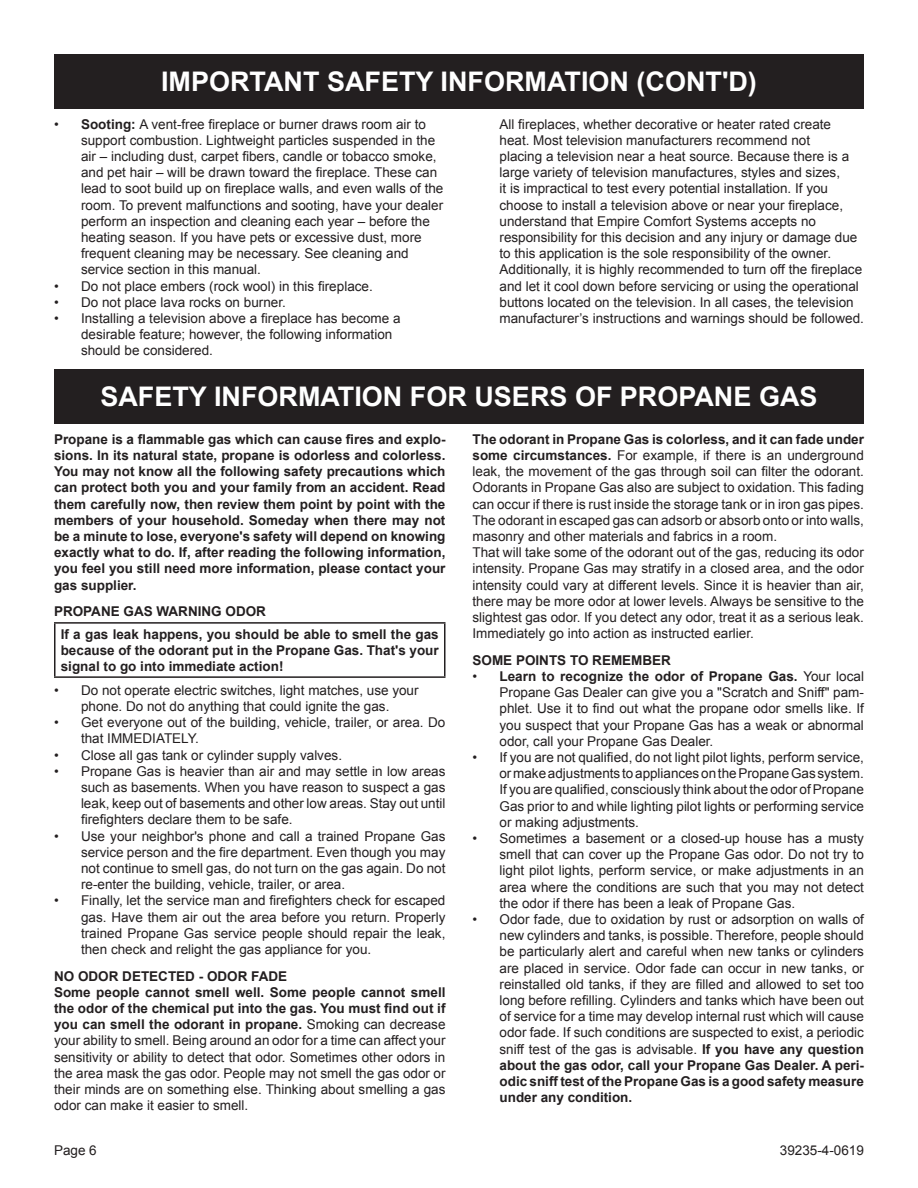
<style>
.page{position:relative;width:918px;height:1188px;background:#fff}
.page>*{position:absolute;margin:0;border:0;box-sizing:border-box;transform-origin:0 0}
.t1{font:700 27px "Arial";color:#fff}
.t2{font:13.5px/16.2px "Arial";color:#231f20;text-align:justify}
.t3{font:700 13.5px/16.2px "Arial";color:#231f20}
.s1{font-weight:700}
</style>
<div class="page">
<div style="left:54px;top:369px;width:810px;height:54px;background:#231f20"></div>
<hr style="left:54px;top:622px;width:392px;height:2px;background:#231f20">
<hr style="left:54px;top:624px;width:2px;height:52px;background:#231f20">
<hr style="left:444px;top:624px;width:2px;height:52px;background:#231f20">
<hr style="left:54px;top:676px;width:392px;height:2px;background:#231f20">
<div style="left:54px;top:54px;width:810px;height:54px;background:#231f20"></div>
<h1 class="t1" style="left:161px;top:63px;width:442px">IMPORTANT SAFETY INFORMATION</h1>
<h1 class="t1" style="left:637px;top:63px;width:29px">(CON</h1>
<h1 class="t1" style="left:706px;top:63px;width:53px">T'D)</h1>
<p class="t2" style="left:81px;top:116px;width:364px;text-align:left;text-indent:-27px">• <span class="s1">Sooting:</span> A vent-free fireplace or burner draws room air to support combustion. Lightweight particles suspended in the air – including dust, carpet fibers, candle or tobacco smoke, and pet hair – will be drawn toward the fireplace. These can lead to soot build up on fireplace walls, and even walls of the room. To prevent malfunctions and sooting, have your dealer perform an inspection and cleaning each year – before the heating season. If you have pets or excessive dust, more frequent cleaning may be necessary. See cleaning and service section in this manual.</p>
<p class="t2" style="left:54px;top:278px;width:320px">• Do not place embers (rock wool) in this fireplace.</p>
<p class="t2" style="left:54px;top:294px;width:233px">• Do not place lava rocks on burner.</p>
<p class="t2" style="left:81px;top:310px;width:321px;text-align:left;text-indent:-27px">• Installing a television above a fireplace has become a desirable feature; however, the following information should be considered.</p>
<p class="t2" style="left:500px;top:116px;width:366px;text-align:left">All fireplaces, whether decorative or heater rated create heat. Most television manufacturers recommend not<br>placing a television near a heat source. Because there is a large variety of television manufactures, styles and sizes,<br>it is impractical to test every potential installation. If you choose to install a television above or near your fireplace, understand that Empire Comfort Systems accepts no responsibility for this decision and any injury or damage due to this application is the sole responsibility of the owner.<br>Additionally, it is highly recommended to turn off the fireplace and let it cool down before servicing or using the operational buttons located on the television. In all cases, the television manufacturer’s instructions and warnings should be followed.</p>
<h1 class="t1" style="left:100px;top:379px;width:557px">SAFETY INFORMATION FOR USERS OF Propane</h1>
<h1 class="t1" style="left:759px;top:379px;width:60px">GAS</h1>
<p class="t3" style="left:54px;top:431px;width:393px;text-align:justify">Propane is a flammable gas which can cause fires and explo&shy;sions. In its natural state, propane is odorless and colorless.<br>You may not know all the following safety precautions which can protect both you and your family from an accident. Read them carefully now, then review them point by point with the members of your household. Someday when there may not be a minute to lose, everyone's safety will depend on knowing exactly what to do. If, after reading the following information, you feel you still need more information, please contact your gas supplier.</p>
<p class="t3" style="left:54px;top:604px;width:20px">Propane</p>
<p class="t2" style="left:473px;top:431px;width:393px;text-align:left"><span class="s1">The odorant in Propane Gas is colorless, and it can fade under some circumstances.</span> For example, if there is an underground leak, the movement of the gas through soil can filter the odorant.<br>Odorants in Propane Gas also are subject to oxidation. This fading can occur if there is rust inside the storage tank or in iron gas pipes.<br>The odorant in escaped gas can adsorb or absorb onto or into walls, masonry and other materials and fabrics in a room.<br>That will take some of the odorant out of the gas, reducing its odor intensity. Propane Gas may stratify in a closed area, and the odor intensity could vary at different levels. Since it is heavier than air, there may be more odor at lower levels. Always be sensitive to the slightest gas odor. If you detect any odor, treat it as a serious leak.<br>Immediately go into action as instructed earlier.</p>
<p class="t3" style="left:473px;top:652px;width:11px">some</p>
<p class="t3" style="left:516px;top:652px;width:10px">points</p>
<p class="t3" style="left:570px;top:652px;width:33px">to remember</p>
<p class="t2" style="left:500px;top:668px;width:366px;text-indent:-27px">• <span class="s1">Learn to recognize the odor of Propane Gas.</span> Your local Propane Gas Dealer can give you a "Scratch and Sniff" pam&shy;phlet. Use it to find out what the propane odor smells like. If you suspect that your Propane Gas has a weak or abnormal odor, call your Propane Gas Dealer.</p>
<p class="t2" style="left:500px;top:749px;width:366px;text-indent:-27px">• If you are not qualified, do not light pilot lights, perform service, or make adjustments to appliances on the Propane Gas system.<br>If you are qualified, consciously think about the odor of Propane Gas prior to and while lighting pilot lights or performing service or making adjustments.</p>
<p class="t2" style="left:500px;top:830px;width:366px;text-indent:-27px">• Sometimes a basement or a closed-up house has a musty smell that can cover up the Propane Gas odor. Do not try to light pilot lights, perform service, or make adjustments in an area where the conditions are such that you may not detect the odor if there has been a leak of Propane Gas.</p>
<p class="t2" style="left:500px;top:911px;width:366px;text-indent:-27px">• Odor fade, due to oxidation by rust or adsorption on walls of new cylinders and tanks, is possible. Therefore, people should be particularly alert and careful when new tanks or cylinders are placed in service. Odor fade can occur in new tanks, or reinstalled old tanks, if they are filled and allowed to set too long before refilling. Cylinders and tanks which have been out of service for a time may develop internal rust which will cause odor fade. If such conditions are suspected to exist, a periodic sniff test of the gas is advisable. <span class="s1">If you have any question about the gas odor, call your Propane Gas Dealer. A peri&shy;odic sniff test of the Propane Gas is a good safety measure under any condition.</span></p>
<p class="t3" style="left:61px;top:601px;width:380px;line-height:22.5px;text-indent:63px">GAS WARNING ODOR<br>If a gas leak happens, you should be able to smell the gas</p>
<p class="t3" style="left:61px;top:642px;width:380px">because of the odorant put in the Propane Gas. That's your signal to go into immediate action!</p>
<p class="t2" style="left:54px;top:682px;width:366px;text-align:center">• Do not operate electric switches, light matches, use your phone. Do not do anything that could ignite the gas.</p>
<p class="t2" style="left:81px;top:715px;width:366px;text-indent:-27px">• Get everyone out of the building, vehicle, trailer, or area. Do that IMMEDIATELY.</p>
<p class="t2" style="left:54px;top:747px;width:290px">• Close all gas tank or cylinder supply valves.</p>
<p class="t2" style="left:81px;top:763px;width:366px;text-indent:-27px">• Propane Gas is heavier than air and may settle in low areas such as basements. When you have reason to suspect a gas leak, keep out of basements and other low areas. Stay out until firefighters declare them to be safe.</p>
<p class="t2" style="left:81px;top:828px;width:366px;text-indent:-27px">• Use your neighbor's phone and call a trained Propane Gas service person and the fire department. Even though you may not continue to smell gas, do not turn on the gas again. Do not re-enter the building, vehicle, trailer, or area.</p>
<p class="t2" style="left:81px;top:893px;width:366px;text-indent:-27px">• Finally, let the service man and firefighters check for escaped gas. Have them air out the area before you return. Properly trained Propane Gas service people should repair the leak, then check and relight the gas appliance for you.</p>
<p class="t3" style="left:54px;top:968px;width:35px">no odor</p>
<p class="t3" style="left:122px;top:968px;width:10px">detected</p>
<p class="t3" style="left:199px;top:968px;width:20px">- odor</p>
<p class="t2" style="left:54px;top:968px;width:393px;text-align:left;text-indent:197px"><span class="s1">fade<br>Some people cannot smell well. Some people cannot smell the odor of the chemical put into the gas. You must find out if you can smell the odorant in propane.</span> Smoking can decrease your ability to smell. Being around an odor for a time can affect your sensitivity or ability to detect that odor. Sometimes other odors in the area mask the gas odor. People may not smell the gas odor or their minds are on something else. Thinking about smelling a gas odor can make it easier to smell.</p>
<p class="t2" style="left:54px;top:1143px;width:44px">Page 6</p>
<p class="t2" style="left:780px;top:1143px;width:86px">39235-4-0619</p>
</div>
